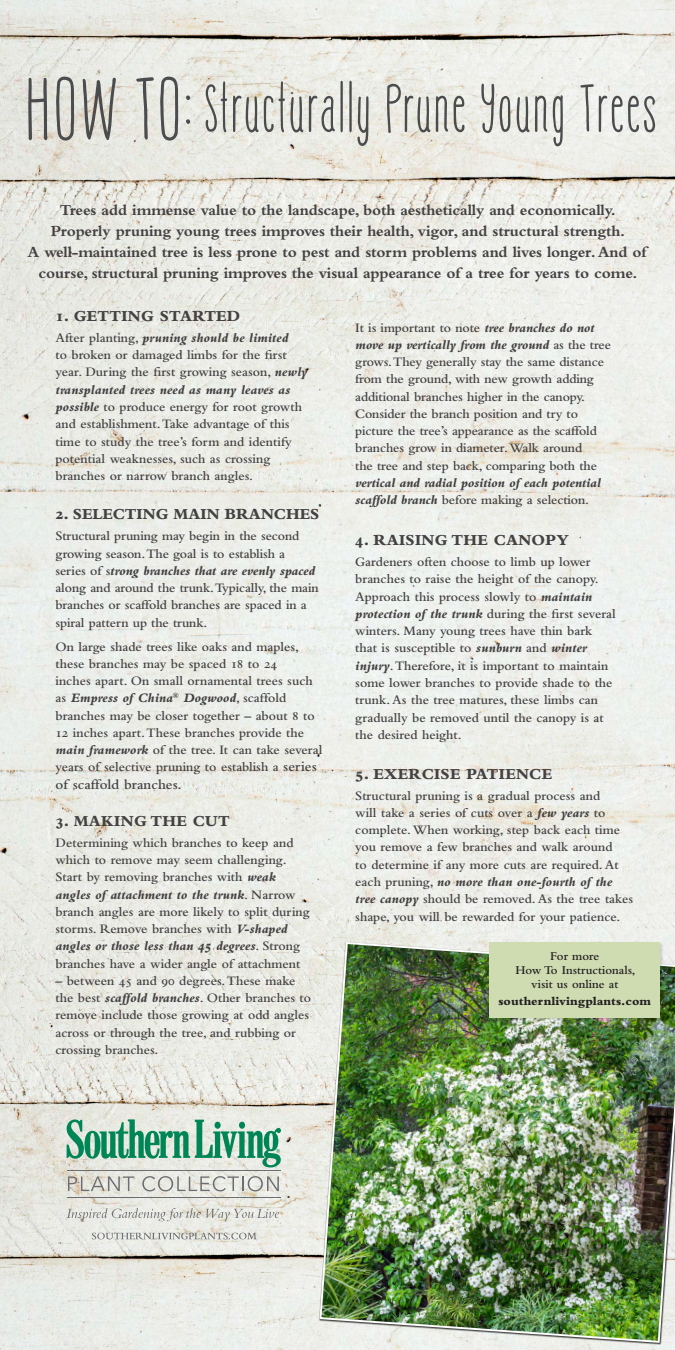
<style>
.page{position:relative;width:675px;height:1350px;background:#fff}
.page>*{position:absolute;margin:0;border:0;box-sizing:border-box;transform-origin:0 0}
.t1{font:78.97px "HAPPYCLOUD Black";color:#4b4c4d}
.t2{font:60px "HAPPYCLOUD Black";letter-spacing:.03em;color:#4b4c4d}
.t3{font:700 15.98px/20.8px "Bembo";letter-spacing:-.01em;color:#444142;text-align:center}
.t4{font:15.98px "Bembo Extra Bold Os F";letter-spacing:.02em;color:#444142}
.t5{font:15.98px "Bembo Extra Bold Os F";color:#444142}
.t6{font:14.55px "Bembo Semibold Os F";color:#444142}
.t7{font:13.5px/17.2px "Bembo Semibold Os F";color:#444142}
.t8{font:12.45px/16.6px "Bembo Extra Bold Os F";color:#231f20;text-align:center}
.t9{font:12.45px "Bembo Semibold Os F";color:#231f20}
.s1{font-family:"Bembo Extra Bold Italic Os F"}
.s2{font-size:14.55px}
.s3{font-family:"Bembo Semibold Os F"}
</style>
<div class="page">
<img style="left:0;top:0;width:675px;height:589px">
<img style="left:0;top:589px;width:675px;height:761px">
<svg style="left:186px;top:95px;width:4px;height:29px"></svg>
<img style="left:318px;top:941px;width:357px;height:403px">
<div style="left:489px;top:941px;width:175px;height:80px;background:#000;opacity:.15"></div>
<div style="left:490px;top:942px;width:170px;height:75px;background:#cfdcb2"></div>
<svg style="left:92px;top:1233px;width:164px;height:6px"></svg>
<svg style="left:68px;top:1176px;width:66px;height:15px"></svg>
<svg style="left:142px;top:1176px;width:137px;height:15px;background:#cdcec9"></svg>
<hr style="left:67px;top:1170px;width:214px;height:1px;background:#6c6d70">
<hr style="left:67px;top:1197px;width:214px;height:1px;background:#6c6d70">
<svg style="left:67px;top:1208px;width:212px;height:13px;background:#d6d7d2"></svg>
<svg style="left:67px;top:1119px;width:214px;height:48px;background:#91c3ad"></svg>
<p class="t1" style="left:28px;top:57px;width:157px">HOW TO</p>
<p class="t2" style="left:206px;top:69px;width:454px">Structurally Prune Young Trees</p>
<p class="t3" style="left:60px;top:200px;width:557px">Trees add immense value to the landscape, both aesthetically and economically.</p>
<p class="t3" style="left:51px;top:221px;width:576px">Properly pruning young trees improves their health, vigor, and structural strength.</p>
<p class="t3" style="left:28px;top:242px;width:621px">A well-maintained tree is less prone to pest and storm problems and lives longer. And of course, structural pruning improves the visual appearance of a tree for years to come.</p>
<p class="t4" style="left:56px;top:307px;width:186px">1. GETTING STARTED</p>
<p class="t7" style="left:56px;top:329px;width:253px">After planting, <span class="s1">pruning should be limited<br></span>to broken or damaged limbs for the first year. During the first growing season, <span class="s1">newly transplanted trees need as many leaves as possible</span> to produce energy for root growth and establishment. Take advantage of this time to study the tree’s form and identify potential weaknesses, such as crossing branches or narrow branch angles.</p>
<p class="t7" style="left:355px;top:319px;width:257px">It is important to note <span class="s1">tree branches do not move up vertically from the ground</span> as the tree grows. They generally stay the same distance from the ground, with new growth adding additional branches higher in the canopy.<br>Consider the branch position and try to picture the tree’s appearance as the scaffold branches grow in diameter. Walk around<br>the tree and step back, comparing both the <span class="s1">vertical and radial position of each potential scaffold branch</span> before making a selection.</p>
<p class="t5" style="left:56px;top:505px;width:265px">2. SELECTING MAIN BRANCHES</p>
<p class="t7" style="left:56px;top:528px;width:265px">Structural pruning may begin in the second growing season. The goal is to establish a series of s<span class="s1">trong branches that are evenly spaced </span>along and around the trunk. Typically, the main branches or scaffold branches are spaced in a spiral pattern up the trunk.</p>
<p class="t7" style="left:56px;top:638px;width:268px">On large shade trees like oaks and maples, these branches may be spaced 18 to 24<br>inches apart. On small ornamental trees such as <span class="s1">Empress of China</span><sup>®</sup> <span class="s1">Dogwood</span>, scaffold branches may be closer together – about 8 to 12 inches apart. These branches provide the <span class="s1">main framework</span> of the tree. It can take several years of selective pruning to establish a <span class="s2">series</span></p>
<p class="t6" style="left:56px;top:776px;width:128px">of scaffold branches.</p>
<p class="t4" style="left:355px;top:531px;width:215px">4. RAISING THE CANOPY</p>
<p class="t7" style="left:355px;top:553px;width:262px">Gardeners often choose to limb up lower branches to raise the height of the canopy.<br>Approach this process slowly to <span class="s1">maintain protection of the trunk</span> during the first several winters. Many young trees have thin bark that is susceptible to <span class="s1">sunburn</span> and <span class="s1">winter injury</span>. Therefore, it is important to maintain some lower branches to provide shade to the trunk. As the tree matures, these limbs can gradually be removed until the canopy is at the desired height.</p>
<p class="t4" style="left:355px;top:765px;width:198px">5. EXERCISE PATIENCE</p>
<p class="t7" style="left:355px;top:787px;width:279px">Structural pruning is a gradual process and<br>will take a series of cuts over a <span class="s1">few years</span> to complete. When working, step back each time you remove a few branches and walk around<br>to determine if any more cuts are required. At each pruning, <span class="s1">no more than one-fourth of the tree canopy</span> should be removed. As the tree takes shape, you will be rewarded for your patience.</p>
<p class="t4" style="left:56px;top:812px;width:176px">3. MAKING THE CUT</p>
<p class="t7" style="left:56px;top:834px;width:256px">Determining which branches to keep and which to remove may seem challenging.<br>Start by removing branches with <span class="s1">weak angles of attachment to the trunk</span>. Narrow branch angles are more likely to split during storms. Remove branches with <span class="s1">V-shaped angles or those less than 45 degrees</span>. Strong branches have a wider angle of attachment</p>
<p class="t7" style="left:56px;top:972px;width:257px">– between 45 and 90 degrees. These make the best <span class="s1">scaffold branches</span>. Other branches to remove include those growing at odd angles across or through the tree, and rubbing or crossing branches.</p>
<p class="t9" style="left:550px;top:949px;width:51px">For more</p>
<p class="t9" style="left:515px;top:963px;width:122px">How To Instructionals,</p>
<p class="t8" style="left:498px;top:976px;width:154px"><span class="s3">visit us online at </span>southernlivingplants.com</p>
</div>
